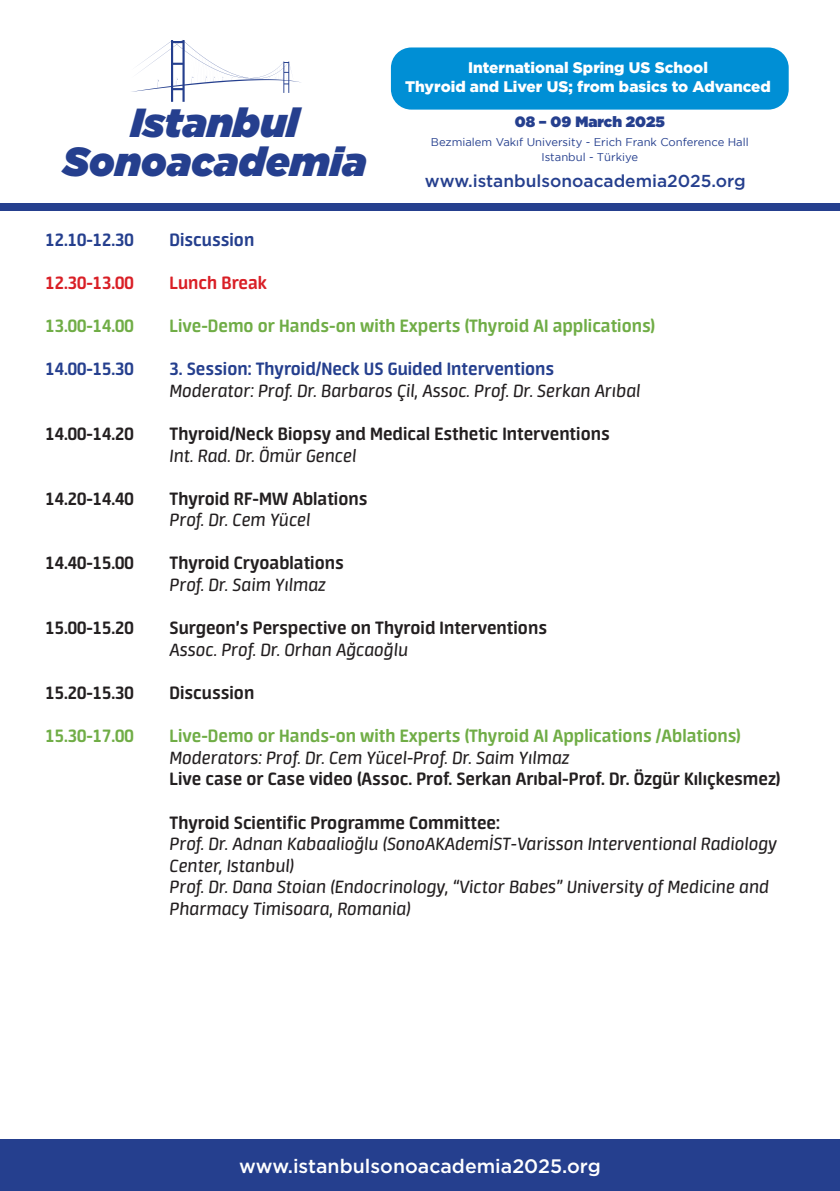
<style>
.page{position:relative;width:840px;height:1191px;background:#fff}
.page>*{position:absolute;margin:0;border:0;box-sizing:border-box;transform-origin:0 0}
.t1{font:italic 900 40.6px/38.2px "Gotham";color:#253f8e;text-align:center}
.t2{font:italic 20px/21.6px "Neuron";color:#231f20}
.t3{font:700 20px/43.2px "Neuron";color:#231f20}
.t4{font:700 20px "Neuron";color:#70ad46}
.t5{font:700 20px "Neuron";color:#253f8e}
.t6{font:700 20px "Neuron";color:#d91f26}
.t7{font:19.4px "Gotham";color:#fff}
.t8{font:17.2px "Gotham";color:#253f8e}
.t9{font:900 15.4px/18.4px "Gotham";color:#fff;text-align:center}
.t10{font:900 15px "Gotham";color:#253f8e}
.t11{font:11.2px/15.2px "Gotham Book TR";color:#253f8e;text-align:center}
</style>
<div class="page">
<div style="left:0;top:1140px;width:839px;height:51px;background:#253f8e"></div>
<div style="left:0;top:203px;width:839px;height:8px;background:#253f8e"></div>
<svg style="left:131px;top:40px;width:170px;height:62px"></svg>
<div style="left:390px;top:47px;width:398px;height:63px;background:#008fd5;border-radius:20px"></div>
<h1 class="t1" style="left:63px;top:103px;width:305px">Istanbul<br>Sonoacademia</h1>
<p class="t9" style="left:405px;top:58px;width:367px">International Spring US School<br>Thyroid and Liver US; from basics to Advanced</p>
<p class="t10" style="left:514px;top:111px;width:151px">08 – 09 March 2025</p>
<p class="t11" style="left:430px;top:134px;width:319px">Bezmialem Vakıf University - Erich Frank Conference Hall<br>Istanbul - Türkiye</p>
<p class="t8" style="left:425px;top:171px;width:322px">www.istanbulsonoacademia2025.org</p>
<p class="t5" style="left:45px;top:228px;width:90px">12.10-12.30</p>
<p class="t5" style="left:169px;top:228px;width:86px">Discussion</p>
<p class="t6" style="left:45px;top:271px;width:90px">12.30-13.00</p>
<p class="t6" style="left:169px;top:271px;width:99px">Lunch Break</p>
<p class="t4" style="left:45px;top:314px;width:90px">13.00-14.00</p>
<p class="t4" style="left:169px;top:314px;width:487px">Live-Demo or Hands-on with Experts (Thyroid AI applications)</p>
<p class="t5" style="left:45px;top:357px;width:90px">14.00-15.30</p>
<p class="t5" style="left:169px;top:357px;width:386px">3. Session: Thyroid/Neck US Guided Interventions</p>
<p class="t2" style="left:169px;top:380px;width:472px">Moderator: Prof. Dr. Barbaros Çil, Assoc. Prof. Dr. Serkan Arıbal</p>
<p class="t3" style="left:45px;top:412px;width:90px">14.00-14.20</p>
<p class="t3" style="left:169px;top:412px;width:441px">Thyroid/Neck Biopsy and Medical Esthetic Interventions</p>
<p class="t2" style="left:169px;top:444px;width:188px">Int. Rad. Dr. Ömür Gencel</p>
<p class="t3" style="left:45px;top:477px;width:90px">14.20-14.40</p>
<p class="t3" style="left:169px;top:477px;width:199px">Thyroid RF-MW Ablations</p>
<p class="t2" style="left:169px;top:509px;width:142px">Prof. Dr. Cem Yücel</p>
<p class="t3" style="left:45px;top:541px;width:90px">14.40-15.00</p>
<p class="t3" style="left:169px;top:541px;width:176px">Thyroid Cryoablations</p>
<p class="t2" style="left:169px;top:574px;width:158px">Prof. Dr. Saim Yılmaz</p>
<p class="t3" style="left:45px;top:606px;width:90px">15.00-15.20</p>
<p class="t3" style="left:169px;top:606px;width:379px">Surgeon’s Perspective on Thyroid Interventions</p>
<p class="t2" style="left:169px;top:639px;width:240px">Assoc. Prof. Dr. Orhan Ağcaoğlu</p>
<p class="t3" style="left:45px;top:671px;width:90px">15.20-15.30</p>
<p class="t3" style="left:169px;top:671px;width:86px">Discussion</p>
<p class="t4" style="left:45px;top:724px;width:90px">15.30-17.00</p>
<p class="t4" style="left:169px;top:724px;width:572px">Live-Demo or Hands-on with Experts (Thyroid AI Applications /Ablations)</p>
<p class="t2" style="left:169px;top:746px;width:401px">Moderators: Prof. Dr. Cem Yücel-Prof. Dr. Saim Yılmaz</p>
<p class="t3" style="left:169px;top:757px;width:612px">Live case or Case video (Assoc. Prof. Serkan Arıbal-Prof. Dr. Özgür Kılıçkesmez)<br>Thyroid Scientific Programme Committee:</p>
<p class="t2" style="left:169px;top:833px;width:608px">Prof. Dr. Adnan Kabaalioğlu (SonoAKAdemİST-Varisson Interventional Radiology Center, Istanbul)<br>Prof. Dr. Dana Stoian (Endocrinology, “Victor Babes” University of Medicine and Pharmacy Timisoara, Romania)</p>
<p class="t7" style="left:239px;top:1155px;width:363px">www.istanbulsonoacademia2025.org</p>
</div>
